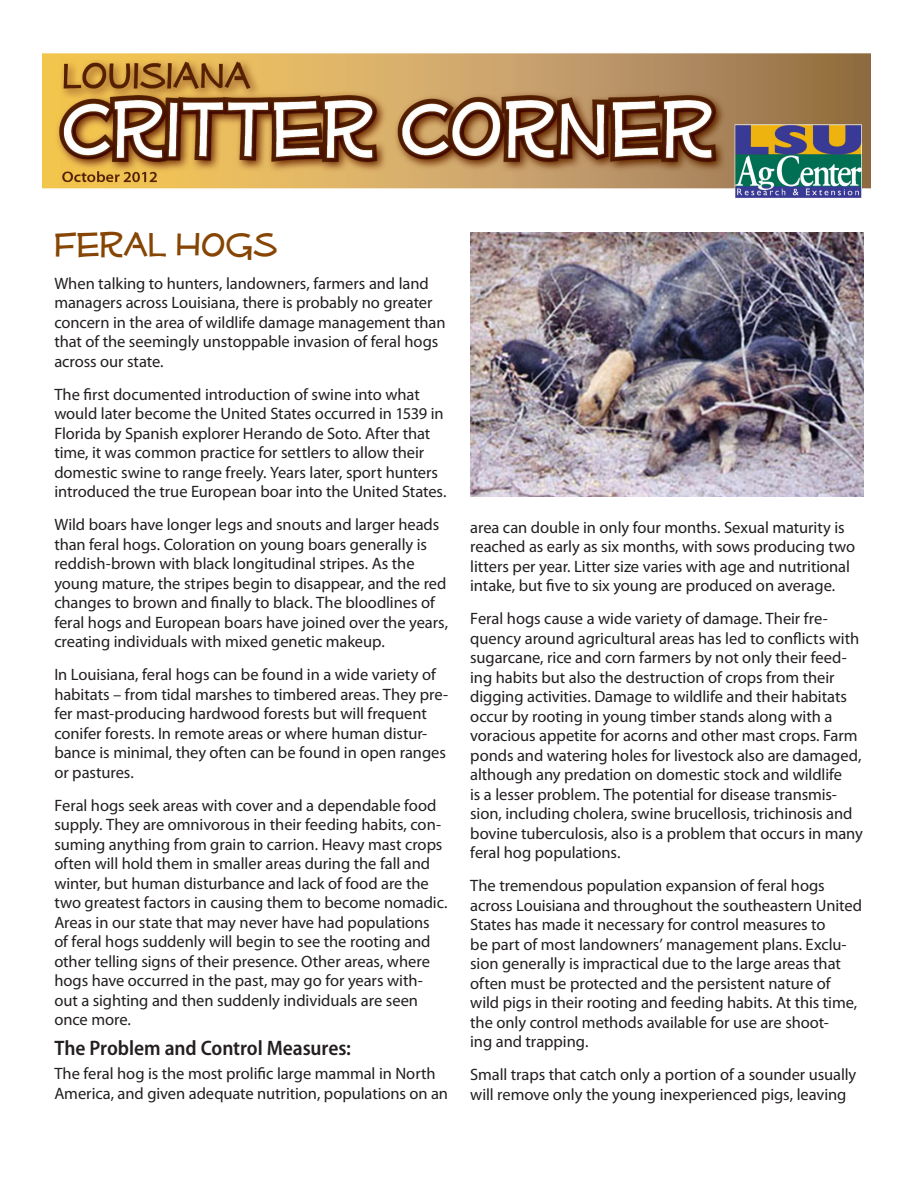
<style>
.page{position:relative;width:918px;height:1188px;background:#fff}
.page>*{position:absolute;margin:0;border:0;box-sizing:border-box;transform-origin:0 0}
.critter_head{font:42px "Mufferaw";color:#864503}
.subhead1{font:600 semi-condensed 21px "Myriad Pro";letter-spacing:-.005em;color:#231f20}
.t1{font:16.5px/19.5px "Myriad Pro";letter-spacing:-.005em;color:#231f20}
</style>
<div class="page">
<img style="left:43px;top:53px;width:828px;height:145px">
<img style="left:470px;top:233px;width:394px;height:263px">
<p class="critter_head" style="left:54px;top:224px;width:225px">FERAL HOGS</p>
<p class="t1" style="left:54px;top:274px;width:393px">When talking to hunters, landowners, farmers and land managers across Louisiana, there is probably no greater concern in the area of wildlife damage management than that of the seemingly unstoppable invasion of feral hogs across our state.</p>
<p class="t1" style="left:54px;top:385px;width:394px">The first documented introduction of swine into what would later become the United States occurred in 1539 in Florida by Spanish explorer Herando de Soto. After that time, it was common practice for settlers to allow their domestic swine to range freely. Years later, sport hunters introduced the true European boar into the United States.</p>
<p class="t1" style="left:54px;top:516px;width:395px">Wild boars have longer legs and snouts and larger heads than feral hogs. Coloration on young boars generally is reddish-brown with black longitudinal stripes. As the young mature, the stripes begin to disappear, and the red changes to brown and finally to black. The bloodlines of feral hogs and European boars have joined over the years, creating individuals with mixed genetic makeup.</p>
<p class="t1" style="left:54px;top:666px;width:395px">In Louisiana, feral hogs can be found in a wide variety of habitats – from tidal marshes to timbered areas. They pre&shy;fer mast-producing hardwood forests but will frequent conifer forests. In remote areas or where human distur&shy;bance is minimal, they often can be found in open ranges or pastures.</p>
<p class="t1" style="left:54px;top:796px;width:395px">Feral hogs seek areas with cover and a dependable food supply. They are omnivorous in their feeding habits, con&shy;suming anything from grain to carrion. Heavy mast crops often will hold them in smaller areas during the fall and winter, but human disturbance and lack of food are the two greatest factors in causing them to become nomadic.<br>Areas in our state that may never have had populations<br>of feral hogs suddenly will begin to see the rooting and other telling signs of their presence. Other areas, where hogs have occurred in the past, may go for years with&shy;out a sighting and then suddenly individuals are seen once more.</p>
<p class="subhead1" style="left:54px;top:1037px;width:298px">The Problem and Control Measures:</p>
<p class="t1" style="left:54px;top:1065px;width:395px">The feral hog is the most prolific large mammal in North<br>America, and given adequate nutrition, populations on an</p>
<p class="t1" style="left:470px;top:518px;width:386px">area can double in only four months. Sexual maturity is reached as early as six months, with sows producing two litters per year. Litter size varies with age and nutritional intake, but five to six young are produced on average.</p>
<p class="t1" style="left:470px;top:609px;width:394px">Feral hogs cause a wide variety of damage. Their fre&shy;quency around agricultural areas has led to conflicts with sugarcane, rice and corn farmers by not only their feed&shy;ing habits but also the destruction of crops from their digging activities. Damage to wildlife and their habitats occur by rooting in young timber stands along with a voracious appetite for acorns and other mast crops. Farm ponds and watering holes for livestock also are damaged, although any predation on domestic stock and wildlife<br>is a lesser problem. The potential for disease transmis&shy;sion, including cholera, swine brucellosis, trichinosis and bovine tuberculosis, also is a problem that occurs in many feral hog populations.</p>
<p class="t1" style="left:470px;top:876px;width:393px">The tremendous population expansion of feral hogs across Louisiana and throughout the southeastern United States has made it necessary for control measures to<br>be part of most landowners’ management plans. Exclu&shy;sion generally is impractical due to the large areas that often must be protected and the persistent nature of wild pigs in their rooting and feeding habits. At this time, the only control methods available for use are shoot-<br>ing and trapping.</p>
<p class="t1" style="left:470px;top:1065px;width:388px">Small traps that catch only a portion of a sounder usually will remove only the young inexperienced pigs, leaving</p>
</div>
